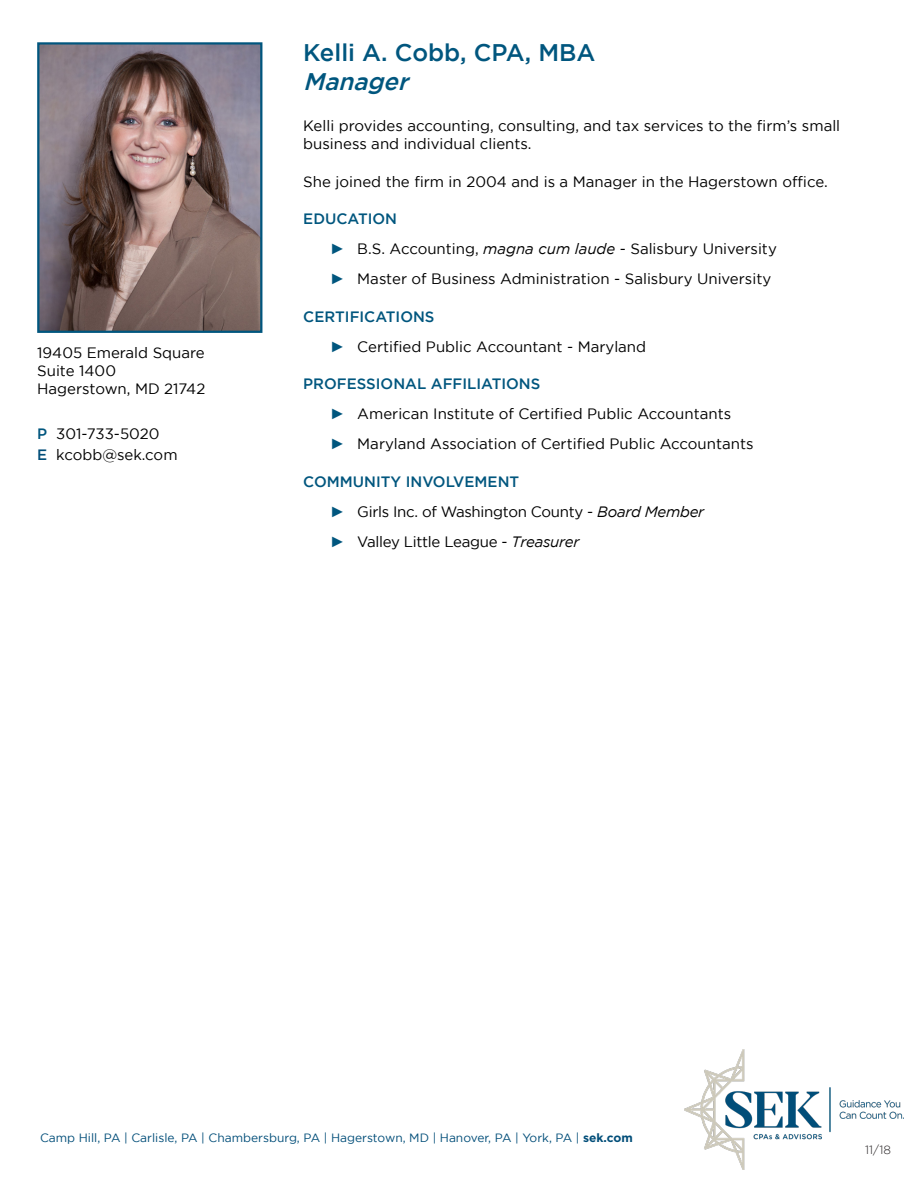
<style>
.page{position:relative;width:918px;height:1188px;background:#fff}
.page>*{position:absolute;margin:0;border:0;box-sizing:border-box;transform-origin:0 0}
.t1{font:500 24px "Gotham";color:#00567e}
.t2{font:italic 500 24px "Gotham";color:#00567e}
.t3{font:15px/18px "Gotham";color:#000}
.t4{font:15px "Gotham";letter-spacing:-.02em;color:#000}
.Blue_Bullet_BlackTex{font:500 15px "Gotham";color:#00567e}
.t5{font:12px "Gotham";color:#024e79}
.Blue_Bullet_BlackTex-2{font:300 12px "Gotham";color:#231f20}
.s1{font-weight:500;color:#00567e}
.s2{font-weight:500;color:#024e79}
.s3{font-family:"Arial";color:#00567e}
.s4{font-style:italic}
.s5{font-weight:700}
</style>
<div class="page">
<img style="left:685px;top:1050px;width:219px;height:119px">
<img style="left:40px;top:45px;width:219px;height:285px">
<div style="left:37px;top:42px;width:225px;height:291px;border:2px solid #00567e"></div>
<p class="t3" style="left:37px;top:344px;width:169px">19405 Emerald Square</p>
<p class="t3" style="left:37px;top:362px;width:80px">Suite 1400</p>
<p class="t3" style="left:37px;top:380px;width:170px">Hagerstown, MD 21742</p>
<p class="t3" style="left:37px;top:425px;width:124px"><span class="s1">P</span> 301-733-5020</p>
<p class="t3" style="left:37px;top:446px;width:142px"><span class="s2">E</span> kcobb@sek.com</p>
<p class="t1" style="left:303px;top:39px;width:294px">Kelli A. Cobb, CPA, MBA</p>
<p class="t2" style="left:303px;top:68px;width:113px">Manager</p>
<p class="t3" style="left:303px;top:117px;width:538px">Kelli provides accounting, consulting, and tax services to the firm’s small business and individual clients.</p>
<p class="t3" style="left:303px;top:172px;width:526px">She joined the firm in 2004 and is a Manager in the Hagerstown office.</p>
<p class="Blue_Bullet_BlackTex" style="left:303px;top:210px;width:95px">EDUCATION</p>
<p class="t3" style="left:330px;top:240px;width:448px"><span class="s3">►</span> B.S. Accounting, <span class="s4">magna cum laude</span> - Salisbury University</p>
<p class="t3" style="left:330px;top:270px;width:442px"><span class="s3">►</span> Master of Business Administration - Salisbury University</p>
<p class="Blue_Bullet_BlackTex" style="left:303px;top:308px;width:133px">CERTIFICATIONS</p>
<p class="t3" style="left:330px;top:337px;width:317px"><span class="s3">►</span> Certified Public Accountant - Maryland</p>
<p class="Blue_Bullet_BlackTex" style="left:303px;top:375px;width:239px">PROFESSIONAL AFFILIATIONS</p>
<p class="t3" style="left:330px;top:405px;width:402px"><span class="s3">►</span> American Institute of Certified Public Accountants</p>
<p class="t3" style="left:330px;top:435px;width:425px"><span class="s3">►</span> Maryland Association of Certified Public Accountants</p>
<p class="Blue_Bullet_BlackTex" style="left:303px;top:473px;width:217px">COMMUNITY INVOLVEMENT</p>
<p class="t4" style="left:330px;top:503px;width:375px"><span class="s3">►</span> Girls Inc. of Washington County - <span class="s4">Board Member</span></p>
<p class="t4" style="left:330px;top:533px;width:251px"><span class="s3">►</span> Valley Little League - <span class="s4">Treasurer</span></p>
<p class="t5" style="left:40px;top:1131px;width:594px">Camp Hill, PA | Carlisle, PA | Chambersburg, PA | Hagerstown, MD | Hanover, PA | York, PA | <span class="s5">sek.com</span></p>
<p class="Blue_Bullet_BlackTex-2" style="left:865px;top:1143px;width:27px">11/18</p>
</div>
